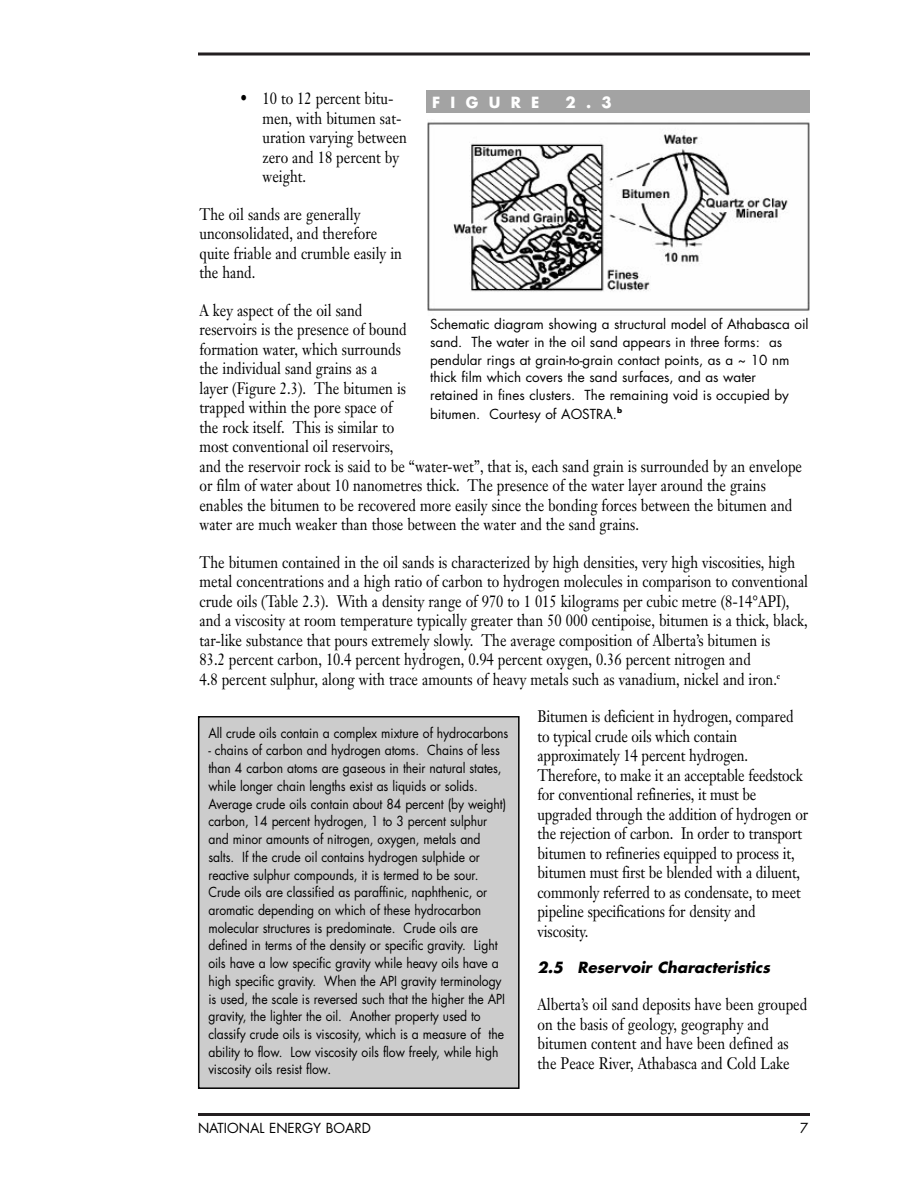
<style>
.page{position:relative;width:918px;height:1188px;background:#fff}
.page>*{position:absolute;margin:0;border:0;box-sizing:border-box;transform-origin:0 0}
.t1{font:16.5px/19.5px "Janson Text";color:#000;scale:.85 1}
.t2{font:italic 700 15px "Futura";color:#000}
.t3{font:700 15px "Futura";letter-spacing:.685em;color:#fff}
.t4{font:13.5px/17.7px "Futura";letter-spacing:-.005em;color:#000;scale:.9 1}
.t5{font:13.5px/17.7px "Futura";letter-spacing:-.005em;color:#000}
</style>
<div class="page">
<svg style="left:198px;top:52px;width:612px;height:4px;background:#595657"></svg>
<hr style="left:198px;top:1113px;width:612px;height:3px;background:#231f20">
<div style="left:426px;top:90px;width:384px;height:22px;background:#a3a3a3"></div>
<img style="left:427px;top:122px;width:383px;height:189px">
<div style="left:199px;top:718px;width:319px;height:369px;background:#ccc"></div>
<div style="left:198px;top:716px;width:322px;height:373px;border:2px solid #000"></div>
<p class="t1" style="left:263px;top:90px;width:171px;text-indent:-23px">• 10 to 12 percent bitu&shy;men, with bitumen sat&shy;uration varying between zero and 18 percent by weight.</p>
<p class="t1" style="left:200px;top:206px;width:240px">The oil sands are generally unconsolidated, and therefore quite friable and crumble easily in the hand.</p>
<p class="t1" style="left:200px;top:302px;width:710px">A key aspect of the oil sand<br>reservoirs is the presence of bound<br>formation water, which surrounds<br>the individual sand grains as a<br>layer (Figure 2.3). The bitumen is<br>trapped within the pore space of<br>the rock itself. This is similar to<br>most conventional oil reservoirs,<br>and the reservoir rock is said to be “water-wet”, that is, each sand grain is surrounded by an envelope or film of water about 10 nanometres thick. The presence of the water layer around the grains enables the bitumen to be recovered more easily since the bonding forces between the bitumen and water are much weaker than those between the water and the sand grains.</p>
<p class="t1" style="left:200px;top:554px;width:718px">The bitumen contained in the oil sands is characterized by high densities, very high viscosities, high metal concentrations and a high ratio of carbon to hydrogen molecules in comparison to conventional crude oils (Table 2.3). With a density range of 970 to 1 015 kilograms per cubic metre (8-14°API), and a viscosity at room temperature typically greater than 50 000 centipoise, bitumen is a thick, black, tar-like substance that pours extremely slowly. The average composition of Alberta’s bitumen is<br>83.2 percent carbon, 10.4 percent hydrogen, 0.94 percent oxygen, 0.36 percent nitrogen and<br>4.8 percent sulphur, along with trace amounts of heavy metals such as vanadium, nickel and iron.<sup>c</sup></p>
<p class="t1" style="left:538px;top:708px;width:320px">Bitumen is deficient in hydrogen, compared to typical crude oils which contain approximately 14 percent hydrogen.<br>Therefore, to make it an acceptable feedstock for conventional refineries, it must be upgraded through the addition of hydrogen or the rejection of carbon. In order to transport bitumen to refineries equipped to process it, bitumen must first be blended with a diluent, commonly referred to as condensate, to meet pipeline specifications for density and viscosity.</p>
<p class="t2" style="left:538px;top:960px;width:237px">2.5 Reservoir Characteristics</p>
<p class="t1" style="left:538px;top:996px;width:319px">Alberta’s oil sand deposits have been grouped on the basis of geology, geography and bitumen content and have been defined as the Peace River, Athabasca and Cold Lake</p>
<p class="t3" style="left:432px;top:96px;width:109px">FIGURE</p>
<p class="t3" style="left:566px;top:96px;width:48px">2.3</p>
<p class="t5" style="left:430px;top:316px;width:380px">Schematic diagram showing a structural model of Athabasca oil sand. The water in the oil sand appears in three forms: as pendular rings at grain-to-grain contact points, as a ~ 10 nm thick film which covers the sand surfaces, and as water<br>retained in fines clusters. The remaining void is occupied by</p>
<p class="t5" style="left:430px;top:406px;width:193px">bitumen. Courtesy of AOSTRA.<sup>b</sup></p>
<p class="t4" style="left:208px;top:725px;width:335px">All crude oils contain a complex mixture of hydrocarbons</p>
<p class="t4" style="left:208px;top:743px;width:332px">- chains of carbon and hydrogen atoms. Chains of less than 4 carbon atoms are gaseous in their natural states, while longer chain lengths exist as liquids or solids.<br>Average crude oils contain about 84 percent (by weight) carbon, 14 percent hydrogen, 1 to 3 percent sulphur and minor amounts of nitrogen, oxygen, metals and salts. If the crude oil contains hydrogen sulphide or reactive sulphur compounds, it is termed to be sour.<br>Crude oils are classified as paraffinic, naphthenic, or aromatic depending on which of these hydrocarbon molecular structures is predominate. Crude oils are defined in terms of the density or specific gravity. Light oils have a low specific gravity while heavy oils have a high specific gravity. When the API gravity terminology is used, the scale is reversed such that the higher the API gravity, the lighter the oil. Another property used to classify crude oils is viscosity, which is a measure of the ability to flow. Low viscosity oils flow freely, while high viscosity oils resist flow.</p>
<p class="t5" style="left:198px;top:1121px;width:175px">NATIONAL ENERGY BOARD</p>
<p class="t5" style="left:800px;top:1121px;width:10px">7</p>
</div>
